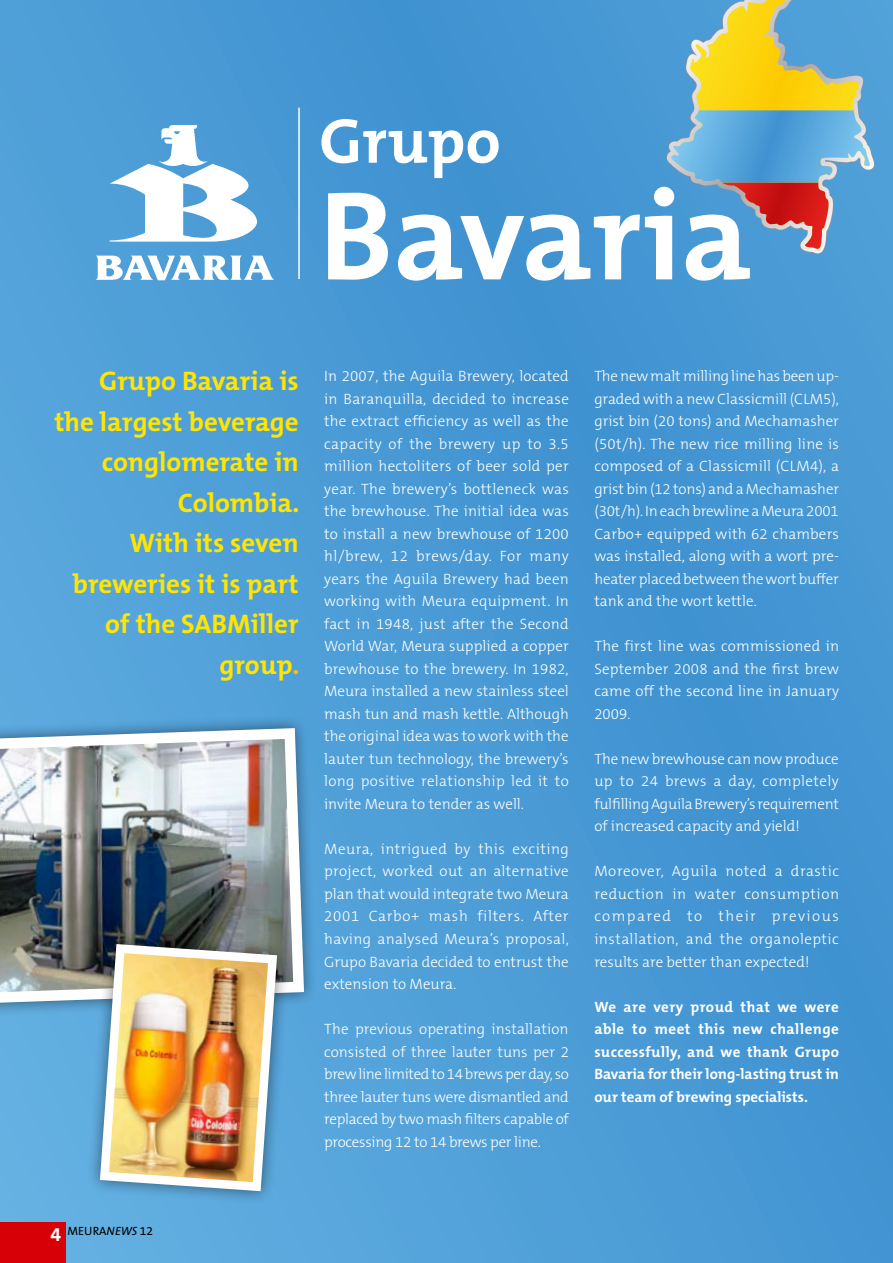
<style>
.page{position:relative;width:893px;height:1263px;background:#fff}
.page>*{position:absolute;margin:0;border:0;box-sizing:border-box;transform-origin:0 0}
.t1{font:700 27px/40.5px "The Mix B7";color:#ffe500;text-align:right}
.t2{font:700 19.5px "The Mix B7";color:#fff}
.t3{font:300 15px/22.5px "The Mix B3";color:#fff;text-align:justify}
.t4{font:700 15px/22.5px "The Mix B7";color:#fff;text-align:justify}
.t5{font:12px "The Mix B5 Plain";color:#000}
.s1{color:#fbc100}
.s2{font-style:italic}
</style>
<div class="page">
<div style="left:0;top:0;width:893px;height:1263px;background:linear-gradient(to right,#56a4db,#4093d1)"></div>
<div style="left:0;top:1222px;width:65px;height:41px;background:#d60006"></div>
<div style="left:665px;top:0;width:211px;height:258px;background:#4f9fd8"></div>
<svg style="left:669px;top:0;width:202px;height:110px;background:#a5b97c"></svg>
<svg style="left:321px;top:110px;width:550px;height:171px"></svg>
<div style="left:0;top:713px;width:317px;height:304px;background:#53a2d9"></div>
<img style="left:0;top:723px;width:309px;height:287px">
<svg style="left:96px;top:125px;width:178px;height:155px"></svg>
<hr style="left:298px;top:108px;width:2px;height:171px;background:#fff">
<div style="left:85px;top:929px;width:205px;height:274px;background:#000;opacity:.5"></div>
<img style="left:95px;top:939px;width:187px;height:257px">
<h1 class="t1" style="left:54px;top:362px;width:246px">Grupo Bavaria is the largest beverage conglomerate in<br>Colombia.<br>With its seven breweries it is part of the SABMiller group<span class="s1">.</span></h1>
<p class="t3" style="left:324px;top:366px;width:246px">In 2007, the Aguila Brewery, located in Baranquilla, decided to increase the extract efficiency as well as the capacity of the brewery up to 3.5 million hectoliters of beer sold per year. The brewery’s bottleneck was the brewhouse. The initial idea was to install a new brewhouse of 1200 hl/brew, 12 brews/day. For many years the Aguila Brewery had been working with Meura equipment. In fact in 1948, just after the Second World War, Meura supplied a copper brewhouse to the brewery. In 1982, Meura installed a new stainless steel mash tun and mash kettle. Although the original idea was to work with the lauter tun technology, the brewery’s long positive relationship led it to invite Meura to tender as well.</p>
<p class="t3" style="left:324px;top:838px;width:246px">Meura, intrigued by this exciting project, worked out an alternative plan that would integrate two Meura 2001 Carbo+ mash filters. After having analysed Meura’s proposal, Grupo Bavaria decided to entrust the extension to Meura.</p>
<p class="t3" style="left:324px;top:1018px;width:246px">The previous operating installation consisted of three lauter tuns per 2 brew line limited to 14 brews per day, so three lauter tuns were dismantled and replaced by two mash filters capable of processing 12 to 14 brews per line.</p>
<p class="t3" style="left:594px;top:366px;width:246px">The new malt milling line has been up&shy;graded with a new Classicmill (CLM5), grist bin (20 tons) and Mechamasher (50t/h). The new rice milling line is composed of a Classicmill (CLM4), a grist bin (12 tons) and a Mechamasher (30t/h). In each brewline a Meura 2001<br>Carbo+ equipped with 62 chambers was installed, along with a wort pre&shy;heater placed between the wort buffer tank and the wort kettle.</p>
<p class="t3" style="left:594px;top:636px;width:246px">The first line was commissioned in September 2008 and the first brew came off the second line in January 2009.</p>
<p class="t3" style="left:594px;top:748px;width:246px">The new brewhouse can now produce up to 24 brews a day, completely fulfilling Aguila Brewery’s requirement of increased capacity and yield!</p>
<p class="t3" style="left:594px;top:861px;width:246px">Moreover, Aguila noted a drastic reduction in water consumption compared to their previous installation, and the organoleptic results are better than expected!</p>
<p class="t4" style="left:594px;top:996px;width:246px">We are very proud that we were able to meet this new challenge successfully, and we thank Grupo Bavaria for their long-lasting trust in our team of brewing specialists.</p>
<p class="t5" style="left:68px;top:1224px;width:87px">MEURA<span class="s2">NEWS</span> 12</p>
<h2 class="t2" style="left:50px;top:1224px;width:12px">4</h2>
</div>
